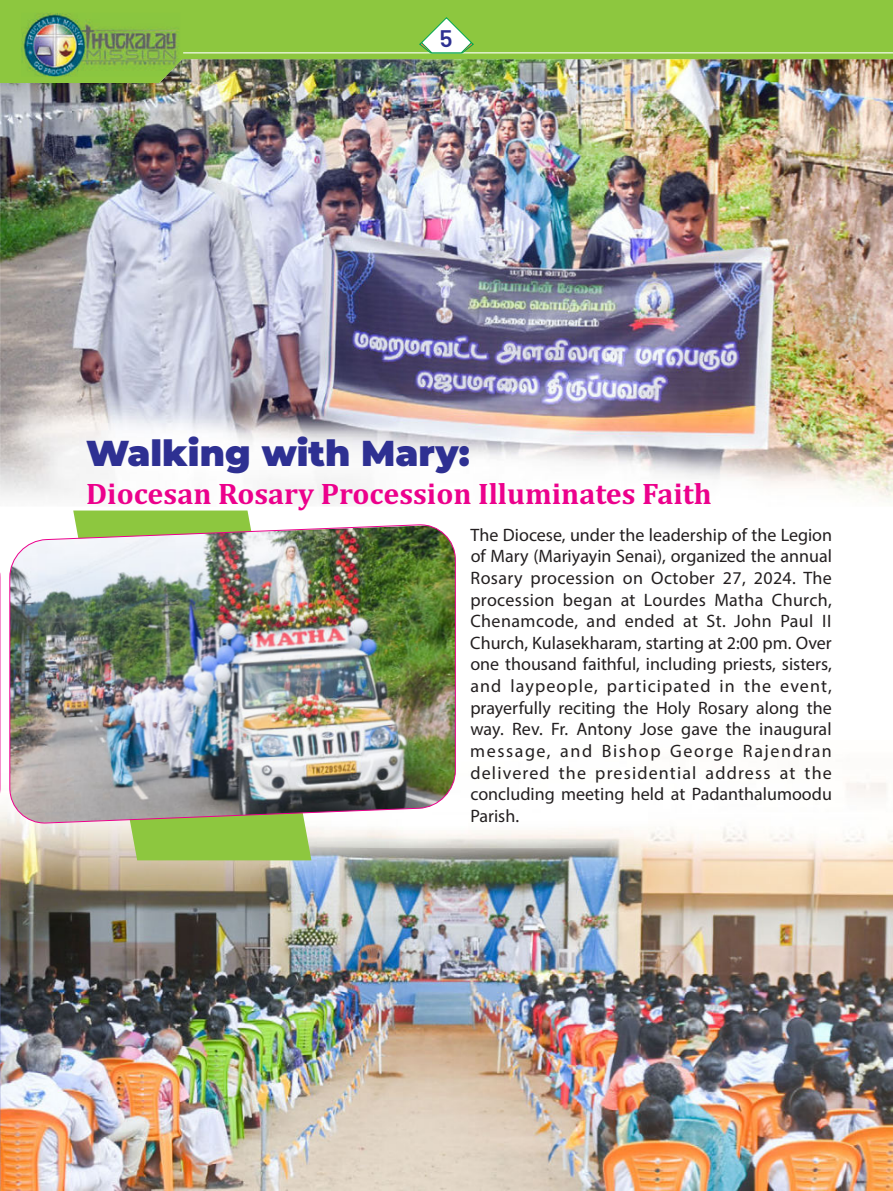
<style>
.page{position:relative;width:893px;height:1191px;background:#fff}
.page>*{position:absolute;margin:0;border:0;box-sizing:border-box;transform-origin:0 0}
.t1{font:900 36px "Montserrat";color:#2e3092}
.t2{font:700 30px "Cambria";color:#ec008c}
.t3{font:600 24px "Barlow";color:#2e3092}
.t4{font:18px/21.6px "Myriad Pro";color:#231f20;text-align:justify}
</style>
<div class="page">
<img style="left:1px;top:782px;width:892px;height:409px">
<svg style="left:73px;top:510px;width:238px;height:350px;background:#a6cf6a"></svg>
<img style="left:0;top:83px;width:893px;height:423px">
<img style="left:0;top:0;width:893px;height:83px">
<hr style="left:183px;top:52px;width:710px;height:1px;background:#fff">
<svg style="left:419px;top:17px;width:55px;height:37px"></svg>
<img style="left:21px;top:13px;width:159px;height:63px">
<svg style="left:0;top:572px;width:1px;height:619px"></svg>
<img style="left:9px;top:524px;width:447px;height:299px">
<h3 class="t3" style="left:440px;top:23px;width:14px">5</h3>
<h1 class="t1" style="left:86px;top:426px;width:385px">Walking with Mary:</h1>
<h2 class="t2" style="left:86px;top:473px;width:627px">Diocesan Rosary Procession Illuminates Faith</h2>
<p class="t4" style="left:470px;top:523px;width:363px">The Diocese, under the leadership of the Legion of Mary (Mariyayin Senai), organized the annual Rosary procession on October 27, 2024. The procession began at Lourdes Matha Church, Chenamcode, and ended at St. John Paul II Church, Kulasekharam, starting at 2:00 pm. Over one thousand faithful, including priests, sisters, and laypeople, participated in the event, prayerfully reciting the Holy Rosary along the way. Rev. Fr. Antony Jose gave the inaugural message, and Bishop George Rajendran delivered the presidential address at the concluding meeting held at Padanthalumoodu Parish.</p>
</div>
